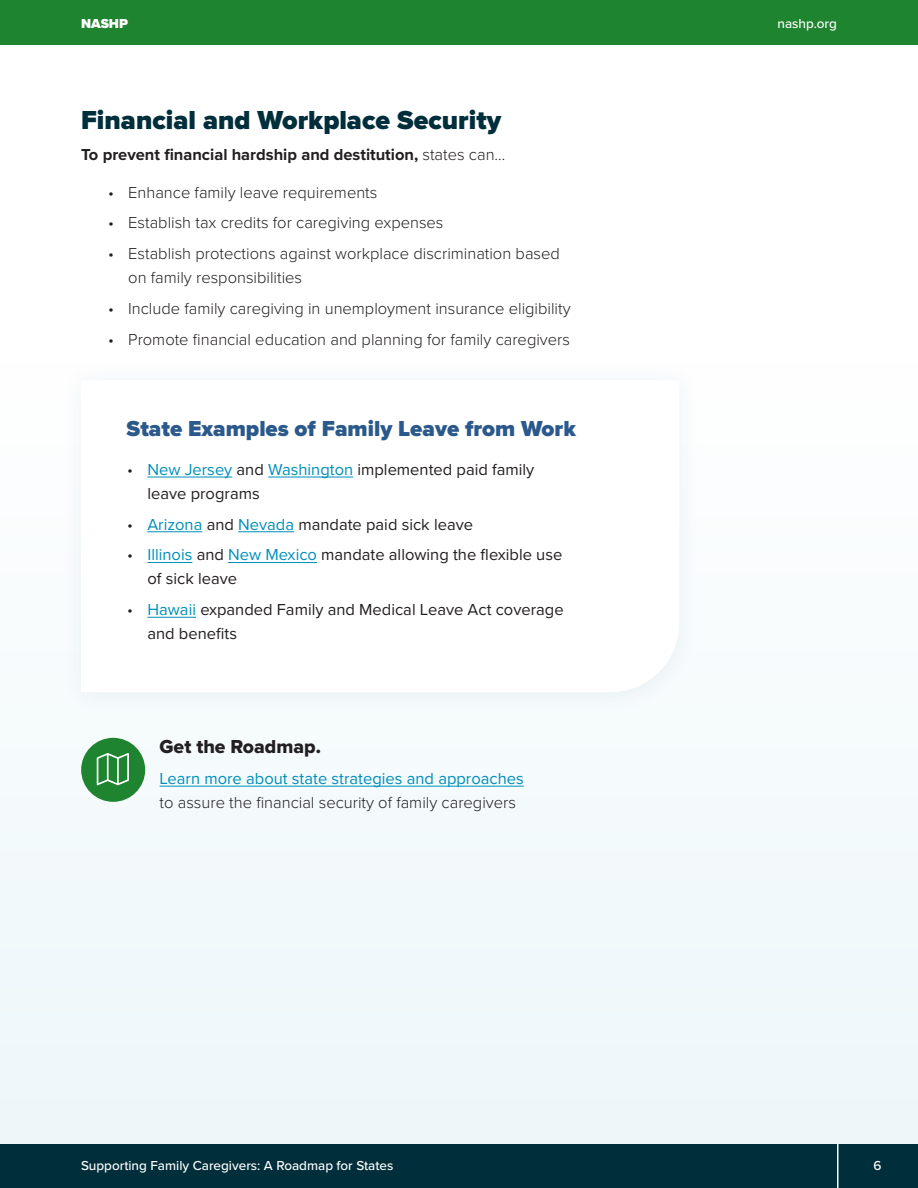
<style>
.page{position:relative;width:918px;height:1188px;background:#fff}
.page>*{position:absolute;margin:0;border:0;box-sizing:border-box;transform-origin:0 0}
.Headling_1{font:900 27px "Proxima Nova";color:#002e3b}
.t1{font:900 22.5px "Proxima Nova";color:#2b598b}
.Body{font:19.5px "Proxima Nova Extrabld";color:#231f20}
.Body-2{font:300 16.5px/24px "Proxima Nova";color:#231f20}
.t2{font:16.5px/24px "Proxima Nova";color:#231f20}
.Body-3{font:700 16.5px "Proxima Nova";color:#231f20}
.t3{font:500 13.5px "Proxima Nova";color:#fff}
.t4{font:900 13.5px "Proxima Nova";color:#fff}
.s1{font-weight:300}
.s2{color:#008fb9}
.s3{font-weight:400;color:#008fb9}
</style>
<div class="page">
<div style="left:0;top:0;width:918px;height:45px;background:#1f842f"></div>
<div style="left:0;top:1143px;width:918px;height:45px;background:#002e3b"></div>
<hr style="left:837px;top:1141px;width:1px;height:47px;background:#fff">
<div style="left:0;top:362px;width:918px;height:781px;background:#edf7fa"></div>
<div style="left:59px;top:360px;width:644px;height:357px;background:#fff"></div>
<hr style="left:147px;top:477px;width:85px;height:1px;background:#008fb9">
<hr style="left:268px;top:477px;width:85px;height:1px;background:#008fb9">
<hr style="left:147px;top:532px;width:55px;height:1px;background:#008fb9">
<hr style="left:238px;top:532px;width:56px;height:1px;background:#008fb9">
<hr style="left:147px;top:562px;width:45px;height:1px;background:#008fb9">
<hr style="left:228px;top:562px;width:89px;height:1px;background:#008fb9">
<hr style="left:147px;top:617px;width:49px;height:1px;background:#008fb9">
<hr style="left:160px;top:786px;width:364px;height:1px;background:#008fb9">
<div style="left:81px;top:738px;width:64px;height:64px;background:#1f842f;border-radius:50%"></div>
<svg style="left:97px;top:753px;width:32px;height:32px"></svg>
<p class="t4" style="left:81px;top:13px;width:49px">NASHP</p>
<p class="t3" style="left:777px;top:13px;width:61px">nashp.org</p>
<p class="Headling_1" style="left:81px;top:100px;width:422px">Financial and Workplace Security</p>
<p class="Body-3" style="left:81px;top:142px;width:426px">To prevent financial hardship and destitution, <span class="s1">states can…</span></p>
<p class="Body-2" style="left:108px;top:179px;width:271px">• Enhance family leave requirements</p>
<p class="Body-2" style="left:108px;top:210px;width:337px">• Establish tax credits for caregiving expenses</p>
<p class="Body-2" style="left:128px;top:241px;width:433px;text-indent:-20px">• Establish protections against workplace discrimination based on family responsibilities</p>
<p class="Body-2" style="left:108px;top:295px;width:464px">• Include family caregiving in unemployment insurance eligibility</p>
<p class="Body-2" style="left:108px;top:326px;width:464px">• Promote financial education and planning for family caregivers</p>
<p class="t1" style="left:127px;top:412px;width:451px">State Examples of Family Leave from Work</p>
<p class="t2" style="left:147px;top:457px;width:388px;text-indent:-20px"><span class="s1">•</span> <span class="s2">New Jersey</span> and <span class="s2">Washington</span> implemented paid family leave programs</p>
<p class="t2" style="left:127px;top:511px;width:347px"><span class="s1">•</span> <span class="s2">Arizona</span> and <span class="s2">Nevada</span> mandate paid sick leave</p>
<p class="t2" style="left:147px;top:542px;width:416px;text-indent:-20px"><span class="s1">•</span> <span class="s2">Illinois</span> and <span class="s2">New Mexico</span> mandate allowing the flexible use of sick leave</p>
<p class="t2" style="left:147px;top:597px;width:418px;text-indent:-20px"><span class="s1">•</span> <span class="s2">Hawaii</span> expanded Family and Medical Leave Act coverage and benefits</p>
<p class="Body" style="left:160px;top:732px;width:163px">Get the Roadmap.</p>
<p class="Body-2" style="left:160px;top:766px;width:366px"><span class="s3">Learn more about state strategies and approaches </span>to assure the financial security of family caregivers</p>
<p class="t3" style="left:81px;top:1155px;width:314px">Supporting Family Caregivers: A Roadmap for States</p>
<p class="t3" style="left:873px;top:1155px;width:10px">6</p>
</div>
